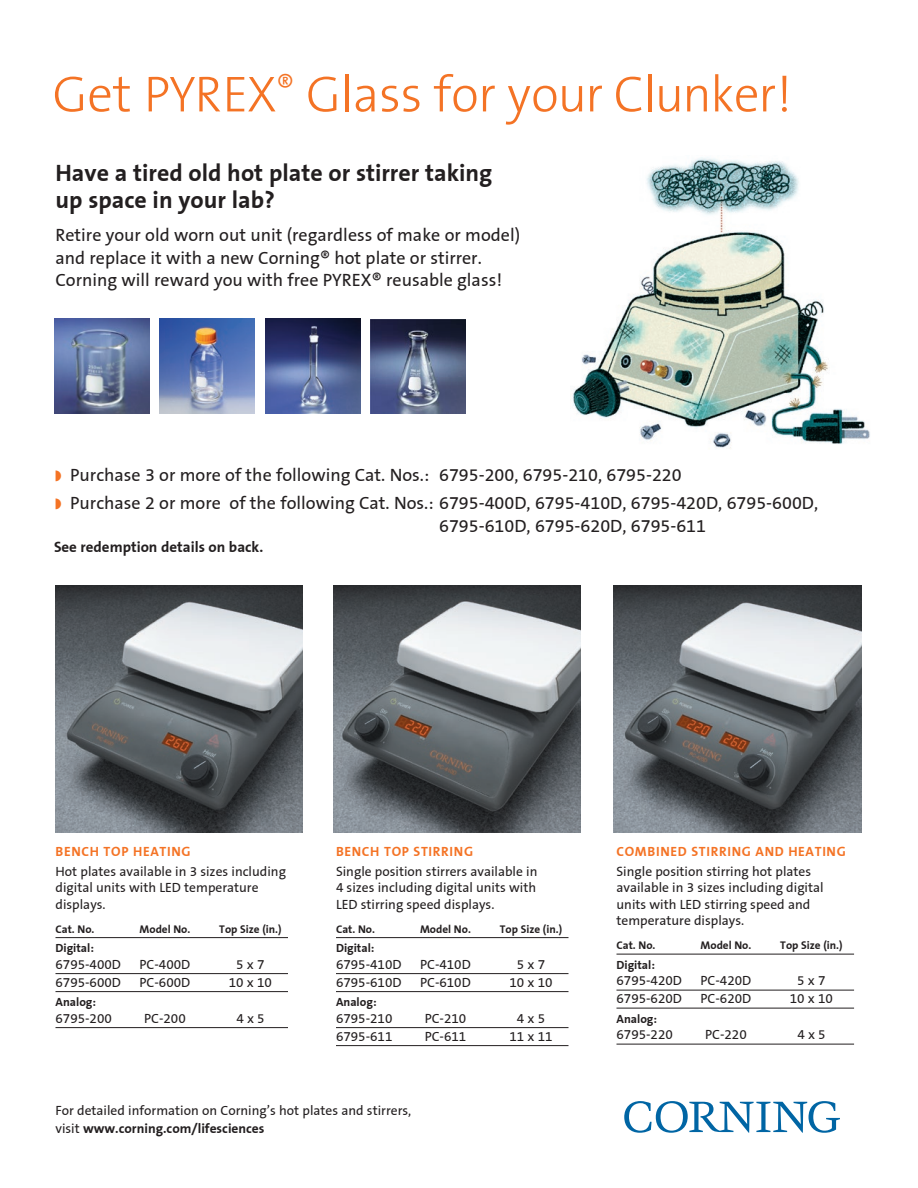
<style>
.page{position:relative;width:918px;height:1188px;background:#fff}
.page>*{position:absolute;margin:0;border:0;box-sizing:border-box;transform-origin:0 0}
.Headline{font:300 51px "Corning Sans";letter-spacing:-.01em;color:#f47325}
.A_Head_front{font:700 24px/27px "Corning Sans";color:#231f20}
.A_Head_front-2{font:18px/22.5px "Corning Sans";color:#231f20}
.Body_back{font:18px/22.5px "Corning Sans";color:#231f20}
.Body_back-2{font:700 15px "Corning Sans";color:#231f20}
.Body_back-3{font:13.5px/16.5px "Corning Sans";color:#231f20}
.Table{font:13.5px "Corning Sans";color:#231f20}
.Caption_Head{font:700 13.5px "Corning Sans";letter-spacing:.05em;color:#f47325}
.Table_sub{font:700 12px "Corning Sans";color:#231f20}
.Table_head{font:700 11.25px "Corning Sans";color:#231f20}
.s1{font-weight:700}
</style>
<div class="page">
<svg style="left:624px;top:1101px;width:216px;height:32px"></svg>
<img style="left:55px;top:585px;width:248px;height:248px">
<img style="left:333px;top:585px;width:248px;height:248px">
<img style="left:614px;top:585px;width:248px;height:248px">
<img style="left:572px;top:157px;width:298px;height:292px">
<hr style="left:56px;top:937px;width:232px;height:1px;background:#231f20">
<hr style="left:56px;top:973px;width:232px;height:1px;background:#231f20">
<hr style="left:56px;top:991px;width:232px;height:1px;background:#231f20">
<hr style="left:56px;top:1027px;width:232px;height:1px;background:#231f20">
<hr style="left:336px;top:937px;width:232px;height:1px;background:#231f20">
<hr style="left:336px;top:973px;width:232px;height:1px;background:#231f20">
<hr style="left:336px;top:991px;width:232px;height:1px;background:#231f20">
<hr style="left:336px;top:1027px;width:232px;height:1px;background:#231f20">
<hr style="left:336px;top:1045px;width:232px;height:1px;background:#231f20">
<hr style="left:616px;top:954px;width:238px;height:1px;background:#231f20">
<hr style="left:616px;top:990px;width:238px;height:1px;background:#231f20">
<hr style="left:616px;top:1008px;width:238px;height:1px;background:#231f20">
<hr style="left:616px;top:1044px;width:238px;height:1px;background:#231f20">
<img style="left:160px;top:319px;width:95px;height:95px">
<img style="left:265px;top:319px;width:96px;height:95px">
<img style="left:54px;top:319px;width:95px;height:95px">
<img style="left:370px;top:320px;width:96px;height:93px">
<p class="Headline" style="left:52px;top:64px;width:741px">Get PYREX<sup>®</sup> Glass for your Clunker!</p>
<p class="A_Head_front" style="left:56px;top:160px;width:438px">Have a tired old hot plate or stirrer taking up space in your lab?</p>
<p class="Body_back" style="left:56px;top:224px;width:466px">Retire your old worn out unit (regardless of make or model) and replace it with a new Corning® hot plate or stirrer.<br>Corning will reward you with free PYREX® reusable glass!</p>
<p class="A_Head_front-2" style="left:70px;top:464px;width:613px">Purchase 3 or more of the following Cat. Nos.: 6795-200, 6795-210, 6795-220</p>
<p class="A_Head_front-2" style="left:439px;top:492px;width:381px;text-indent:-369px">Purchase 2 or more of the following Cat. Nos.: 6795-400D, 6795-410D, 6795-420D, 6795-600D,<br>6795-610D, 6795-620D, 6795-611</p>
<p class="Body_back-2" style="left:54px;top:538px;width:211px">See redemption details on back.</p>
<p class="Caption_Head" style="left:56px;top:844px;width:137px">BENCH TOP HEATING</p>
<p class="Body_back-3" style="left:56px;top:863px;width:232px">Hot plates available in 3 sizes including digital units with LED temperature displays.</p>
<p class="Table_head" style="left:56px;top:923px;width:41px">Cat. No.</p>
<p class="Table_head" style="left:140px;top:923px;width:52px">Model No.</p>
<p class="Table_head" style="left:219px;top:923px;width:64px">Top Size (in.)</p>
<p class="Table_sub" style="left:56px;top:941px;width:40px">Digital:</p>
<p class="Table" style="left:56px;top:956px;width:67px">6795-400D</p>
<p class="Table" style="left:140px;top:956px;width:52px">PC-400D</p>
<p class="Table" style="left:236px;top:956px;width:30px">5 x 7</p>
<p class="Table" style="left:56px;top:974px;width:67px">6795-600D</p>
<p class="Table" style="left:140px;top:974px;width:52px">PC-600D</p>
<p class="Table" style="left:229px;top:974px;width:45px">10 x 10</p>
<p class="Table_sub" style="left:56px;top:995px;width:42px">Analog:</p>
<p class="Table" style="left:56px;top:1010px;width:58px">6795-200</p>
<p class="Table" style="left:144px;top:1010px;width:43px">PC-200</p>
<p class="Table" style="left:236px;top:1010px;width:30px">4 x 5</p>
<p class="Caption_Head" style="left:336px;top:844px;width:139px">BENCH TOP STIRRING</p>
<p class="Body_back-3" style="left:336px;top:863px;width:203px;text-align:justify">Single position stirrers available in 4 sizes including digital units with LED stirring speed displays.</p>
<p class="Table_head" style="left:336px;top:923px;width:41px">Cat. No.</p>
<p class="Table_head" style="left:420px;top:923px;width:52px">Model No.</p>
<p class="Table_head" style="left:500px;top:923px;width:64px">Top Size (in.)</p>
<p class="Table_sub" style="left:336px;top:941px;width:40px">Digital:</p>
<p class="Table" style="left:336px;top:956px;width:67px">6795-410D</p>
<p class="Table" style="left:420px;top:956px;width:52px">PC-410D</p>
<p class="Table" style="left:517px;top:956px;width:30px">5 x 7</p>
<p class="Table" style="left:336px;top:974px;width:67px">6795-610D</p>
<p class="Table" style="left:420px;top:974px;width:52px">PC-610D</p>
<p class="Table" style="left:509px;top:974px;width:45px">10 x 10</p>
<p class="Table_sub" style="left:336px;top:995px;width:42px">Analog:</p>
<p class="Table" style="left:336px;top:1010px;width:58px">6795-210</p>
<p class="Table" style="left:425px;top:1010px;width:43px">PC-210</p>
<p class="Table" style="left:517px;top:1010px;width:30px">4 x 5</p>
<p class="Table" style="left:336px;top:1028px;width:58px">6795-611</p>
<p class="Table" style="left:425px;top:1028px;width:43px">PC-611</p>
<p class="Table" style="left:509px;top:1028px;width:45px">11 x 11</p>
<p class="Body_back-3" style="left:56px;top:1101px;width:357px;line-height:18px">For detailed information on Corning’s hot plates and stirrers, visit <span class="s1">www.corning.com/lifesciences</span></p>
<p class="Caption_Head" style="left:616px;top:844px;width:231px">COMBINED STIRRING AND HEATING</p>
<p class="Body_back-3" style="left:616px;top:863px;width:209px">Single position stirring hot plates available in 3 sizes including digital units with LED stirring speed and temperature displays.</p>
<p class="Table_head" style="left:616px;top:939px;width:41px">Cat. No.</p>
<p class="Table_head" style="left:701px;top:939px;width:52px">Model No.</p>
<p class="Table_head" style="left:780px;top:939px;width:64px">Top Size (in.)</p>
<p class="Table_sub" style="left:616px;top:958px;width:40px">Digital:</p>
<p class="Table" style="left:616px;top:973px;width:67px">6795-420D</p>
<p class="Table" style="left:701px;top:973px;width:52px">PC-420D</p>
<p class="Table" style="left:797px;top:973px;width:30px">5 x 7</p>
<p class="Table" style="left:616px;top:991px;width:67px">6795-620D</p>
<p class="Table" style="left:701px;top:991px;width:52px">PC-620D</p>
<p class="Table" style="left:790px;top:991px;width:45px">10 x 10</p>
<p class="Table_sub" style="left:616px;top:1012px;width:42px">Analog:</p>
<p class="Table" style="left:616px;top:1027px;width:58px">6795-220</p>
<p class="Table" style="left:705px;top:1027px;width:43px">PC-220</p>
<p class="Table" style="left:797px;top:1027px;width:30px">4 x 5</p>
</div>
